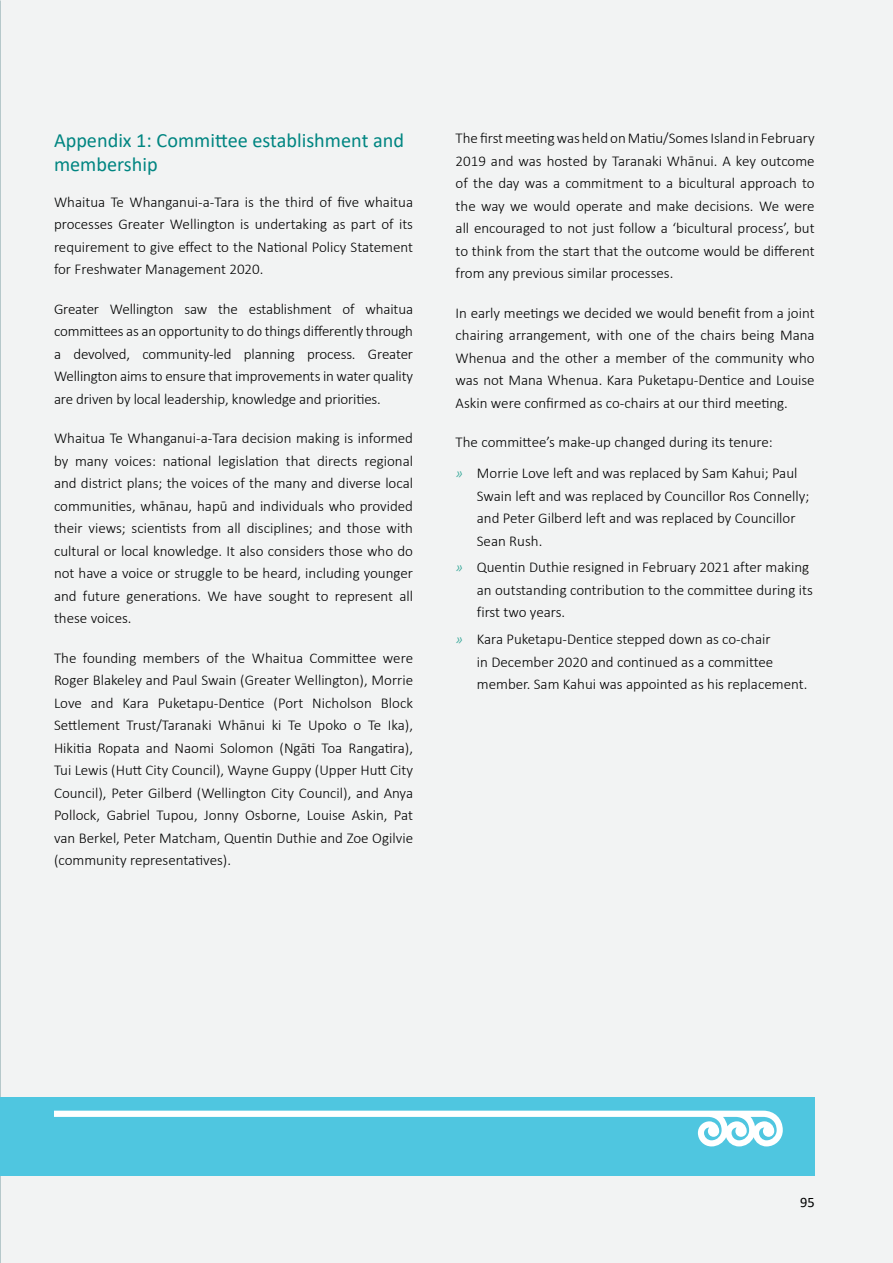
<style>
.page{position:relative;width:893px;height:1263px;background:#f2f3f3}
.page>*{position:absolute;margin:0;border:0;box-sizing:border-box;transform-origin:0 0}
.Sub_heading_1{font:20.25px/24.3px "Calibri";color:#008581}
.Body_copy{font:300 15px/22.5px "Calibri";color:#000;text-align:justify}
.Body_Bullets{font:300 15px/22.5px "Calibri";color:#000}
.Last_bullet{font:300 15px/22.5px "Calibri";color:#000}
.Body_copy_before_a_b{font:300 15px "Calibri";color:#000}
.t1{font:14.4px "Calibri";color:#000}
.s1{font-style:italic;color:#35a798}
</style>
<div class="page">
<div style="left:0;top:1097px;width:814px;height:79px;background:#4fc6e0"></div>
<svg style="left:54px;top:1111px;width:729px;height:35px"></svg>
<p class="Sub_heading_1" style="left:54px;top:128px;width:351px">Appendix 1: Committee establishment and membership</p>
<p class="Body_copy" style="left:54px;top:190px;width:361px">Whaitua Te Whanganui-a-Tara is the third of five whaitua processes Greater Wellington is undertaking as part of its requirement to give effect to the National Policy Statement for Freshwater Management 2020.</p>
<p class="Body_copy" style="left:54px;top:297px;width:361px">Greater Wellington saw the establishment of whaitua committees as an opportunity to do things differently through a devolved, community-led planning process. Greater Wellington aims to ensure that improvements in water quality are driven by local leadership, knowledge and priorities.</p>
<p class="Body_copy" style="left:54px;top:427px;width:361px">Whaitua Te Whanganui-a-Tara decision making is informed by many voices: national legislation that directs regional and district plans; the voices of the many and diverse local communities, whānau, hapū and individuals who provided their views; scientists from all disciplines; and those with cultural or local knowledge. It also considers those who do not have a voice or struggle to be heard, including younger and future generations. We have sought to represent all these voices.</p>
<p class="Body_copy" style="left:54px;top:646px;width:361px">The founding members of the Whaitua Committee were Roger Blakeley and Paul Swain (Greater Wellington), Morrie Love and Kara Puketapu-Dentice (Port Nicholson Block Settlement Trust/Taranaki Whānui ki Te Upoko o Te Ika), Hikitia Ropata and Naomi Solomon (Ngāti Toa Rangatira), Tui Lewis (Hutt City Council), Wayne Guppy (Upper Hutt City Council), Peter Gilberd (Wellington City Council), and Anya Pollock, Gabriel Tupou, Jonny Osborne, Louise Askin, Pat van Berkel, Peter Matcham, Quentin Duthie and Zoe Ogilvie (community representatives).</p>
<p class="Body_copy" style="left:456px;top:127px;width:361px">The first meeting was held on Matiu/Somes Island in February 2019 and was hosted by Taranaki Whānui. A key outcome of the day was a commitment to a bicultural approach to the way we would operate and make decisions. We were all encouraged to not just follow a ‘bicultural process’, but to think from the start that the outcome would be different from any previous similar processes.</p>
<p class="Body_copy" style="left:456px;top:301px;width:361px">In early meetings we decided we would benefit from a joint chairing arrangement, with one of the chairs being Mana Whenua and the other a member of the community who was not Mana Whenua. Kara Puketapu-Dentice and Louise Askin were confirmed as co-chairs at our third meeting.</p>
<p class="Body_copy_before_a_b" style="left:456px;top:433px;width:319px">The committee’s make-up changed during its tenure:</p>
<p class="Body_Bullets" style="left:477px;top:462px;width:334px;text-indent:-21px"><span class="s1">»</span> Morrie Love left and was replaced by Sam Kahui; Paul Swain left and was replaced by Councillor Ros Connelly; and Peter Gilberd left and was replaced by Councillor Sean Rush.</p>
<p class="Body_Bullets" style="left:477px;top:556px;width:337px;text-indent:-21px"><span class="s1">»</span> Quentin Duthie resigned in February 2021 after making an outstanding contribution to the committee during its first two years.</p>
<p class="Last_bullet" style="left:477px;top:628px;width:332px;text-indent:-21px"><span class="s1">»</span> Kara Puketapu-Dentice stepped down as co-chair<br>in December 2020 and continued as a committee member. Sam Kahui was appointed as his replacement.</p>
<p class="t1" style="left:800px;top:1192px;width:16px">95</p>
</div>
